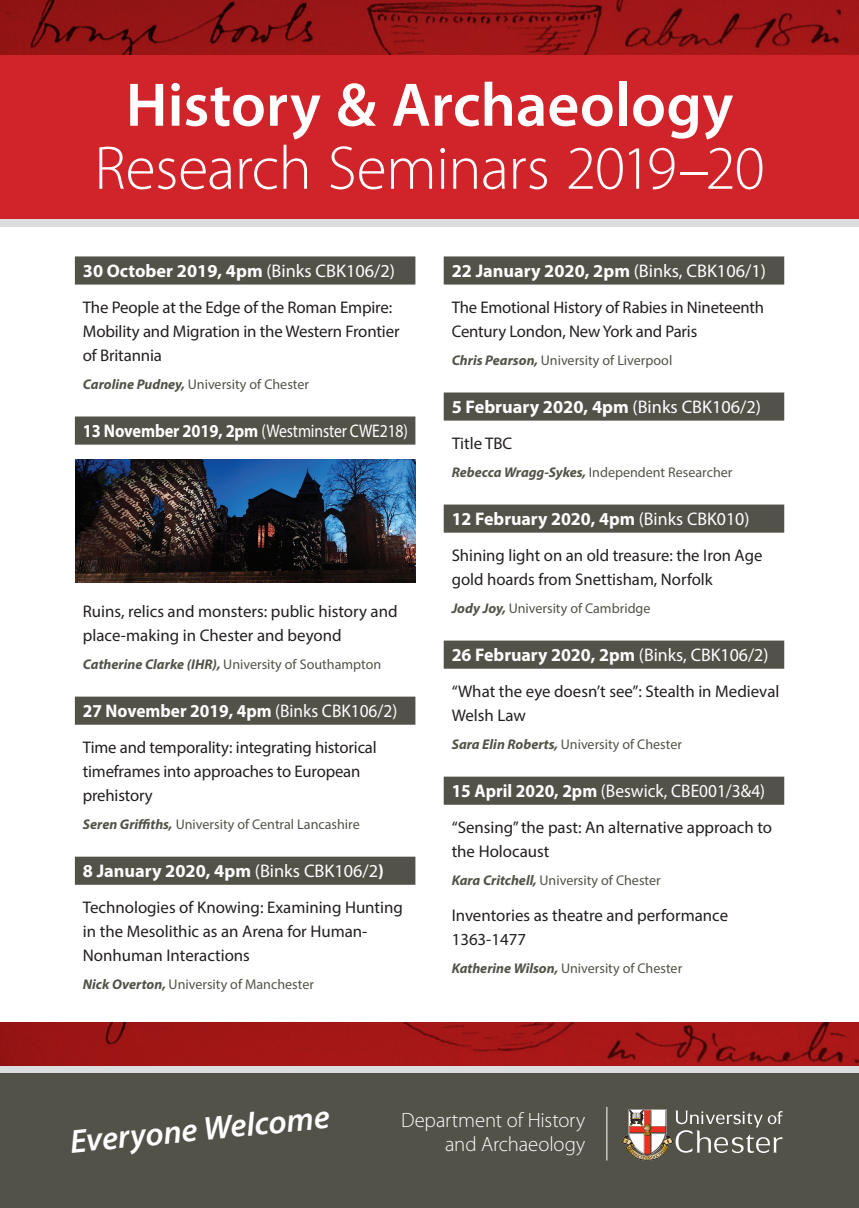
<style>
.page{position:relative;width:859px;height:1208px;background:#fff}
.page>*{position:absolute;margin:0;border:0;box-sizing:border-box;transform-origin:0 0}
.t1{font:300 62px "Myriad Pro";letter-spacing:-.01em;color:#fff}
.t2{font:600 62px "Myriad Pro";color:#fff}
.t3{font:italic 600 33.3px "Myriad Pro";color:#fff}
.t4{font:300 20.8px/24.6px "Myriad Pro";letter-spacing:-.005em;color:#fff;text-align:right}
.t5{font:700 18.3px "Myriad Pro";color:#fff}
.t6{font:18.3px "Myriad Pro";letter-spacing:-.01em;color:#fff;scale:.86 1}
.t7{font:18.3px "Myriad Pro";letter-spacing:-.01em;color:#fff;scale:.95 1}
.t8{font:700 18.3px "Myriad Pro";color:#fff;scale:.95 1}
.t9{font:16.9px/24px "Myriad Pro";color:#231f20}
.t10{font:14.1px "Myriad Pro";color:#535249}
.s1{font-weight:400}
.s2{font-weight:700;font-style:italic}
.s3{font-weight:700}
</style>
<div class="page">
<div style="left:75px;top:256px;width:340px;height:28px;background:#535249"></div>
<div style="left:75px;top:416px;width:340px;height:28px;background:#535249"></div>
<div style="left:75px;top:696px;width:340px;height:28px;background:#535249"></div>
<div style="left:75px;top:856px;width:340px;height:28px;background:#535249"></div>
<div style="left:444px;top:256px;width:340px;height:28px;background:#535249"></div>
<div style="left:444px;top:392px;width:340px;height:28px;background:#535249"></div>
<div style="left:444px;top:504px;width:340px;height:28px;background:#535249"></div>
<div style="left:444px;top:640px;width:340px;height:28px;background:#535249"></div>
<div style="left:444px;top:776px;width:340px;height:28px;background:#535249"></div>
<div style="left:0;top:1072px;width:859px;height:135px;background:#535249"></div>
<svg style="left:0;top:1065px;width:859px;height:7px;background:#d4c0c2"></svg>
<div style="left:0;top:0;width:859px;height:219px;background:#d1232a"></div>
<div style="left:0;top:219px;width:859px;height:8px;background:#dcdddf"></div>
<hr style="left:606px;top:1107px;width:1px;height:53px;background:#fff">
<svg style="left:622px;top:1109px;width:161px;height:51px"></svg>
<img style="left:75px;top:460px;width:340px;height:123px">
<img style="left:0;top:0;width:859px;height:54px">
<img style="left:0;top:1022px;width:859px;height:43px">
<h1 class="t2" style="left:126px;top:65px;width:609px">History &amp; Archaeology</h1>
<h1 class="t1" style="left:94px;top:131px;width:672px">Research Seminars 2019–20</h1>
<p class="t5" style="left:83px;top:258px;width:314px">30 October 2019, 4pm <span class="s1">(Binks CBK106/2)</span></p>
<p class="t9" style="left:83px;top:295px;width:318px">The People at the Edge of the Roman Empire:<br>Mobility and Migration in the Western Frontier of Britannia</p>
<p class="t10" style="left:83px;top:375px;width:228px"><span class="s2">Caroline Pudney,</span> University of Chester</p>
<p class="t6" style="left:83px;top:419px;width:380px"><span class="s3">13 November 2019, 2pm</span> (Westminster CWE218)</p>
<p class="t9" style="left:83px;top:599px;width:316px">Ruins, relics and monsters: public history and place-making in Chester and beyond</p>
<p class="t10" style="left:83px;top:655px;width:300px"><span class="s2">Catherine Clarke (IHR),</span> University of Southampton</p>
<p class="t8" style="left:83px;top:698px;width:333px">27 November 2019, 4pm <span class="s1">(Binks CBK106/2)</span></p>
<p class="t9" style="left:83px;top:735px;width:295px">Time and temporality: integrating historical timeframes into approaches to European prehistory</p>
<p class="t10" style="left:83px;top:815px;width:278px"><span class="s2">Seren Griffiths,</span> University of Central Lancashire</p>
<p class="t5" style="left:83px;top:858px;width:303px">8 January 2020, 4pm <span class="s1">(Binks CBK106/2</span>)</p>
<p class="t9" style="left:83px;top:895px;width:322px">Technologies of Knowing: Examining Hunting in the Mesolithic as an Arena for Human-<br>Nonhuman Interactions</p>
<p class="t10" style="left:83px;top:975px;width:233px"><span class="s2">Nick Overton,</span> University of Manchester</p>
<p class="t5" style="left:452px;top:258px;width:316px">22 January 2020, 2pm <span class="s1">(Binks, CBK106/1)</span></p>
<p class="t9" style="left:452px;top:295px;width:314px">The Emotional History of Rabies in Nineteenth<br>Century London, New York and Paris</p>
<p class="t10" style="left:452px;top:351px;width:222px"><span class="s2">Chris Pearson,</span> University of Liverpool</p>
<p class="t5" style="left:452px;top:394px;width:311px">5 February 2020, 4pm <span class="s1">(Binks CBK106/2)</span></p>
<p class="t9" style="left:452px;top:431px;width:62px">Title TBC</p>
<p class="t10" style="left:452px;top:463px;width:282px"><span class="s2">Rebecca Wragg-Sykes,</span> Independent Researcher</p>
<p class="t5" style="left:452px;top:506px;width:299px">12 February 2020, 4pm <span class="s1">(Binks CBK010)</span></p>
<p class="t9" style="left:452px;top:543px;width:312px">Shining light on an old treasure: the Iron Age gold hoards from Snettisham, Norfolk</p>
<p class="t10" style="left:452px;top:599px;width:200px"><span class="s2">Jody Joy,</span> University of Cambridge</p>
<p class="t5" style="left:452px;top:642px;width:318px">26 February 2020, 2pm <span class="s1">(Binks, CBK106/2)</span></p>
<p class="t9" style="left:452px;top:679px;width:329px">“What the eye doesn’t see”: Stealth in Medieval<br>Welsh Law</p>
<p class="t10" style="left:452px;top:735px;width:232px"><span class="s2">Sara Elin Roberts,</span> University of Chester</p>
<p class="t7" style="left:452px;top:779px;width:331px"><span class="s3">15 April 2020, 2pm</span> (Beswick, CBE001/3&amp;4)</p>
<p class="t9" style="left:452px;top:815px;width:322px">“Sensing” the past: An alternative approach to the Holocaust</p>
<p class="t10" style="left:452px;top:871px;width:211px"><span class="s2">Kara Critchell,</span> University of Chester</p>
<p class="t9" style="left:452px;top:903px;width:278px">Inventories as theatre and performance<br>1363-1477</p>
<p class="t10" style="left:452px;top:959px;width:232px"><span class="s2">Katherine Wilson,</span> University of Chester</p>
<h2 class="t3" style="left:68px;top:1121px;width:262px;rotate:-6deg">Everyone Welcome</h2>
<p class="t4" style="left:401px;top:1107px;width:186px">Department of History and Archaeology</p>
</div>
